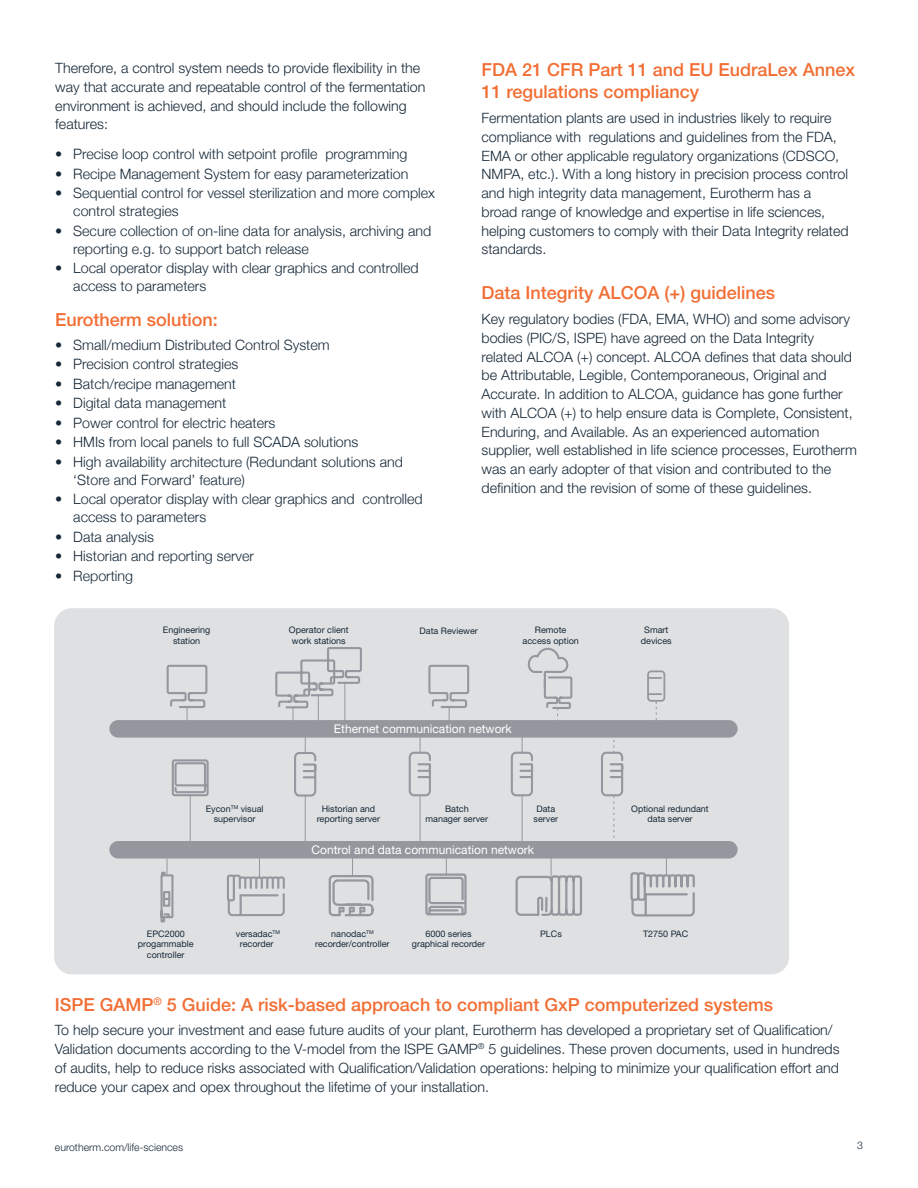
<style>
.page{position:relative;width:918px;height:1188px;background:#fff}
.page>*{position:absolute;margin:0;border:0;box-sizing:border-box;transform-origin:0 0}
.Orange_Subheads_12_15__4{font:500 18px/22.5px "Helvetica Neue LT Std";color:#f26e34}
.Body_9_5_12_5__8{font:300 14.25px/18.8px "Helvetica Neue LT Std";color:#172938}
.t1{font:300 14.25px/18px "Helvetica Neue";color:#172938}
.t2{font:12px "Helvetica Neue LT Std";color:#fff}
.t3{font:300 10.5px "Helvetica Neue LT Std";color:#172938}
.t4{font:9px/10.5px "Helvetica Neue LT Std";color:#172938;text-align:center}
</style>
<div class="page">
<div style="left:55px;top:609px;width:733px;height:365px;background:#dfe0e1;border-radius:17px"></div>
<div style="left:54px;top:608px;width:735px;height:366px;border:2px solid #94979d;border-radius:17px"></div>
<hr style="left:305px;top:796px;width:1px;height:48px;background:#94979d">
<svg style="left:171px;top:759px;width:38px;height:38px"></svg>
<hr style="left:190px;top:795px;width:1px;height:50px;background:#94979d">
<svg style="left:166px;top:664px;width:42px;height:56px"></svg>
<svg style="left:275px;top:647px;width:87px;height:73px"></svg>
<hr style="left:344px;top:683px;width:1px;height:38px;background:#94979d">
<svg style="left:428px;top:664px;width:42px;height:56px"></svg>
<svg style="left:160px;top:859px;width:14px;height:64px"></svg>
<svg style="left:328px;top:859px;width:46px;height:58px"></svg>
<svg style="left:515px;top:859px;width:67px;height:57px"></svg>
<svg style="left:630px;top:859px;width:65px;height:58px"></svg>
<svg style="left:294px;top:738px;width:23px;height:60px"></svg>
<svg style="left:425px;top:859px;width:42px;height:57px"></svg>
<svg style="left:601px;top:740px;width:23px;height:98px"></svg>
<svg style="left:647px;top:670px;width:18px;height:50px"></svg>
<hr style="left:420px;top:796px;width:1px;height:48px;background:#94979d">
<svg style="left:408px;top:738px;width:23px;height:59px"></svg>
<hr style="left:522px;top:796px;width:1px;height:48px;background:#94979d">
<svg style="left:510px;top:647px;width:63px;height:150px"></svg>
<svg style="left:227px;top:859px;width:58px;height:57px"></svg>
<div style="left:109px;top:720px;width:629px;height:18px;background:#94979d;border-radius:9px"></div>
<div style="left:109px;top:841px;width:629px;height:18px;background:#94979d;border-radius:9px"></div>
<p class="Body_9_5_12_5__8" style="left:55px;top:58px;width:372px">Therefore, a control system needs to provide flexibility in the way that accurate and repeatable control of the fermentation environment is achieved, and should include the following features:</p>
<p class="t1" style="left:55px;top:144px;width:354px">• Precise loop control with setpoint profile programming</p>
<p class="t1" style="left:55px;top:164px;width:355px">• Recipe Management System for easy parameterization</p>
<p class="t1" style="left:73px;top:183px;width:363px;text-indent:-18px">• Sequential control for vessel sterilization and more complex control strategies</p>
<p class="t1" style="left:73px;top:221px;width:359px;text-indent:-18px">• Secure collection of on-line data for analysis, archiving and reporting e.g. to support batch release</p>
<p class="t1" style="left:73px;top:258px;width:347px;text-indent:-18px">• Local operator display with clear graphics and controlled access to parameters</p>
<p class="Orange_Subheads_12_15__4" style="left:55px;top:308px;width:164px">Eurotherm solution:</p>
<p class="t1" style="left:55px;top:335px;width:276px">• Small/medium Distributed Control System</p>
<p class="t1" style="left:55px;top:354px;width:184px">• Precision control strategies</p>
<p class="t1" style="left:55px;top:374px;width:182px">• Batch/recipe management</p>
<p class="t1" style="left:55px;top:393px;width:173px">• Digital data management</p>
<p class="t1" style="left:55px;top:413px;width:222px">• Power control for electric heaters</p>
<p class="t1" style="left:55px;top:432px;width:305px">• HMIs from local panels to full SCADA solutions</p>
<p class="t1" style="left:73px;top:452px;width:331px;text-indent:-18px">• High availability architecture (Redundant solutions and ‘Store and Forward’ feature)</p>
<p class="t1" style="left:73px;top:489px;width:351px;text-indent:-18px">• Local operator display with clear graphics and controlled access to parameters</p>
<p class="t1" style="left:55px;top:527px;width:100px">• Data analysis</p>
<p class="t1" style="left:55px;top:546px;width:200px">• Historian and reporting server</p>
<p class="t1" style="left:55px;top:566px;width:79px">• Reporting</p>
<p class="Orange_Subheads_12_15__4" style="left:482px;top:58px;width:375px">FDA 21 CFR Part 11 and EU EudraLex Annex<br>11 regulations compliancy</p>
<p class="Body_9_5_12_5__8" style="left:482px;top:108px;width:369px">Fermentation plants are used in industries likely to require compliance with regulations and guidelines from the FDA, EMA or other applicable regulatory organizations (CDSCO, NMPA, etc.). With a long history in precision process control and high integrity data management, Eurotherm has a broad range of knowledge and expertise in life sciences, helping customers to comply with their Data Integrity related standards.</p>
<p class="Orange_Subheads_12_15__4" style="left:482px;top:282px;width:295px">Data Integrity ALCOA (+) guidelines</p>
<p class="Body_9_5_12_5__8" style="left:482px;top:309px;width:377px">Key regulatory bodies (FDA, EMA, WHO) and some advisory bodies (PIC/S, ISPE) have agreed on the Data Integrity related ALCOA (+) concept. ALCOA defines that data should be Attributable, Legible, Contemporaneous, Original and Accurate. In addition to ALCOA, guidance has gone further with ALCOA (+) to help ensure data is Complete, Consistent, Enduring, and Available. As an experienced automation supplier, well established in life science processes, Eurotherm was an early adopter of that vision and contributed to the definition and the revision of some of these guidelines.</p>
<p class="t4" style="left:163px;top:624px;width:49px">Engineering station</p>
<p class="t4" style="left:289px;top:624px;width:61px">Operator client</p>
<p class="t4" style="left:292px;top:635px;width:55px">work stations</p>
<p class="t4" style="left:420px;top:625px;width:60px">Data Reviewer</p>
<p class="t4" style="left:644px;top:624px;width:26px">Smart</p>
<p class="t4" style="left:641px;top:635px;width:32px">devices</p>
<p class="t4" style="left:535px;top:625px;width:33px">Remote</p>
<p class="t4" style="left:523px;top:635px;width:58px">access option</p>
<p class="t4" style="left:206px;top:803px;width:59px">Eycon<sup>TM</sup> visual</p>
<p class="t4" style="left:214px;top:814px;width:43px">supervisor</p>
<p class="t2" style="left:334px;top:722px;width:179px">Ethernet communication network</p>
<p class="t4" style="left:322px;top:803px;width:55px">Historian and</p>
<p class="t4" style="left:317px;top:814px;width:65px">reporting server</p>
<p class="t4" style="left:445px;top:803px;width:25px">Batch</p>
<p class="t4" style="left:426px;top:814px;width:64px">manager server</p>
<p class="t4" style="left:536px;top:803px;width:20px">Data</p>
<p class="t4" style="left:534px;top:814px;width:26px">server</p>
<p class="t2" style="left:312px;top:843px;width:224px">Control and data communication network</p>
<p class="t4" style="left:631px;top:803px;width:79px">Optional redundant</p>
<p class="t4" style="left:648px;top:814px;width:47px">data server</p>
<p class="t4" style="left:236px;top:928px;width:46px">versadac<sup>TM </sup>recorder</p>
<p class="t4" style="left:331px;top:928px;width:44px">nanodac<sup>TM</sup></p>
<p class="t4" style="left:147px;top:928px;width:39px">EPC2000</p>
<p class="t4" style="left:643px;top:928px;width:47px">T2750 PAC</p>
<p class="t4" style="left:138px;top:939px;width:57px">progammable controller</p>
<p class="t4" style="left:540px;top:928px;width:23px">PLCs</p>
<p class="t4" style="left:425px;top:928px;width:48px">6000 series</p>
<p class="t4" style="left:412px;top:939px;width:75px">graphical recorder</p>
<p class="t4" style="left:315px;top:939px;width:76px">recorder/controller</p>
<p class="Orange_Subheads_12_15__4" style="left:55px;top:993px;width:720px">ISPE GAMP<sup>®</sup> 5 Guide: A risk-based approach to compliant GxP computerized systems</p>
<p class="Body_9_5_12_5__8" style="left:55px;top:1021px;width:786px">To help secure your investment and ease future audits of your plant, Eurotherm has developed a proprietary set of Qualification/ Validation documents according to the V-model from the ISPE GAMP<sup>®</sup> 5 guidelines. These proven documents, used in hundreds of audits, help to reduce risks associated with Qualification/Validation operations: helping to minimize your qualification effort and reduce your capex and opex throughout the lifetime of your installation.</p>
<p class="t3" style="left:55px;top:1141px;width:130px">eurotherm.com/life-sciences</p>
<p class="t3" style="left:857px;top:1139px;width:7px">3</p>
</div>
